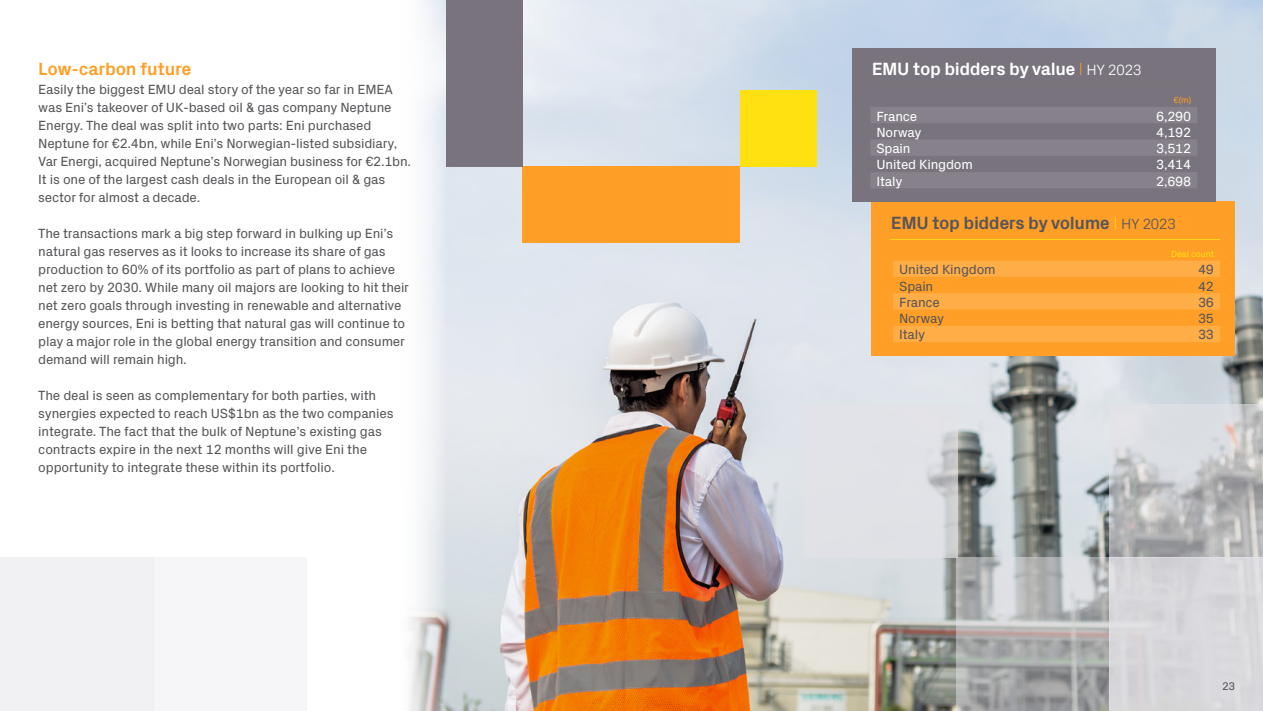
<style>
.page{position:relative;width:1263px;height:711px;background:#fff}
.page>*{position:absolute;margin:0;border:0;box-sizing:border-box;transform-origin:0 0}
._02_Sub_Head{font:700 18px "Px Grotesk";letter-spacing:-.025em;color:#575559}
.Table_heading{font:700 18px "Px Grotesk";letter-spacing:-.025em;color:#fff}
._02_Sub_Head-2{font:700 18px "Px Grotesk";letter-spacing:-.015em;color:#ff9f27}
._03_Body_Copy{font:13.5px/18px "Px Grotesk";letter-spacing:-.015em;color:#575559}
.Table_top_5{font:13.5px "Px Grotesk";letter-spacing:-.015em;color:#fff}
.Table_top_5-2{font:13.5px "Px Grotesk";letter-spacing:-.015em;color:#575559}
.t1{font:11.25px "Px Grotesk";color:#575559}
.Table_top_5-3{font:9px "Px Grotesk";letter-spacing:-.015em;color:#ffe010}
.Table_top_5-4{font:9px "Px Grotesk";color:#ff9f27}
.s1{font-weight:300;color:#ff9f27}
.s2{font-weight:300;font-size:15px}
.s3{font-weight:300;color:#ffe010}
</style>
<div class="page">
<img style="left:447px;top:0;width:816px;height:710px">
<svg style="left:409px;top:0;width:38px;height:710px;fill:#f2f4f7"></svg>
<svg style="left:957px;top:557px;width:153px;height:153px;background:#afb0b1"></svg>
<div style="left:804px;top:404px;width:153px;height:153px;background:#e4e3e8"></div>
<div style="left:1110px;top:557px;width:153px;height:153px;background:#d8d7db"></div>
<svg style="left:1110px;top:404px;width:153px;height:153px;background:#c3c4c6"></svg>
<div style="left:153px;top:557px;width:153px;height:153px;background:#f6f6f8"></div>
<div style="left:0;top:557px;width:153px;height:153px;background:#f1f1f3"></div>
<div style="left:852px;top:48px;width:363px;height:41px;background:#78737d"></div>
<div style="left:871px;top:202px;width:363px;height:38px;background:#ff9f27"></div>
<hr style="left:890px;top:239px;width:330px;height:1px;background:#ffe010">
<hr style="left:871px;top:86px;width:326px;height:1px;background:#ff9f27">
<div style="left:852px;top:87px;width:363px;height:115px;background:#78737d"></div>
<svg style="left:871px;top:107px;width:326px;height:81px"></svg>
<div style="left:871px;top:240px;width:363px;height:115px;background:#ff9f27"></div>
<svg style="left:893px;top:261px;width:327px;height:81px"></svg>
<div style="left:523px;top:166px;width:217px;height:77px;background:#ff9f27"></div>
<div style="left:446px;top:0;width:77px;height:166px;background:#78737d"></div>
<div style="left:740px;top:90px;width:76px;height:76px;background:#ffe010"></div>
<p class="_02_Sub_Head-2" style="left:38px;top:56px;width:155px">Low-carbon future</p>
<p class="Table_heading" style="left:872px;top:56px;width:271px">EMU top bidders by value <span class="s1">I</span> <span class="s2">HY 2023</span></p>
<p class="_03_Body_Copy" style="left:38px;top:79px;width:374px">Easily the biggest EMU deal story of the year so far in EMEA was Eni’s takeover of UK-based oil &amp; gas company Neptune Energy. The deal was split into two parts: Eni purchased Neptune for €2.4bn, while Eni’s Norwegian-listed subsidiary, Var Energi, acquired Neptune’s Norwegian business for €2.1bn.<br>It is one of the largest cash deals in the European oil &amp; gas sector for almost a decade.</p>
<p class="_03_Body_Copy" style="left:38px;top:223px;width:372px">The transactions mark a big step forward in bulking up Eni’s natural gas reserves as it looks to increase its share of gas production to 60% of its portfolio as part of plans to achieve net zero by 2030. While many oil majors are looking to hit their net zero goals through investing in renewable and alternative energy sources, Eni is betting that natural gas will continue to play a major role in the global energy transition and consumer demand will remain high.</p>
<p class="_03_Body_Copy" style="left:38px;top:385px;width:357px">The deal is seen as complementary for both parties, with synergies expected to reach US$1bn as the two companies integrate. The fact that the bulk of Neptune’s existing gas contracts expire in the next 12 months will give Eni the opportunity to integrate these within its portfolio.</p>
<p class="Table_top_5-4" style="left:1173px;top:94px;width:19px">€(m)</p>
<p class="Table_top_5" style="left:876px;top:106px;width:42px">France</p>
<p class="Table_top_5" style="left:1156px;top:106px;width:37px">6,290</p>
<p class="Table_top_5" style="left:876px;top:122px;width:47px">Norway</p>
<p class="Table_top_5" style="left:1156px;top:122px;width:37px">4,192</p>
<p class="Table_top_5" style="left:876px;top:139px;width:36px">Spain</p>
<p class="Table_top_5" style="left:1156px;top:139px;width:37px">3,512</p>
<p class="Table_top_5" style="left:876px;top:155px;width:98px">United Kingdom</p>
<p class="Table_top_5" style="left:1156px;top:155px;width:37px">3,414</p>
<p class="Table_top_5" style="left:876px;top:171px;width:27px">Italy</p>
<p class="Table_top_5" style="left:1156px;top:171px;width:37px">2,698</p>
<p class="_02_Sub_Head" style="left:891px;top:210px;width:287px">EMU top bidders by volume <span class="s3">I</span> <span class="s2">HY 2023</span></p>
<p class="Table_top_5-3" style="left:1171px;top:247px;width:44px">Deal count</p>
<p class="Table_top_5-2" style="left:899px;top:260px;width:98px">United Kingdom</p>
<p class="Table_top_5-2" style="left:1198px;top:260px;width:17px">49</p>
<p class="Table_top_5-2" style="left:899px;top:276px;width:36px">Spain</p>
<p class="Table_top_5-2" style="left:1198px;top:276px;width:17px">42</p>
<p class="Table_top_5-2" style="left:899px;top:292px;width:42px">France</p>
<p class="Table_top_5-2" style="left:1198px;top:292px;width:17px">36</p>
<p class="Table_top_5-2" style="left:899px;top:308px;width:47px">Norway</p>
<p class="Table_top_5-2" style="left:1198px;top:308px;width:17px">35</p>
<p class="Table_top_5-2" style="left:899px;top:325px;width:27px">Italy</p>
<p class="Table_top_5-2" style="left:1198px;top:325px;width:17px">33</p>
<p class="t1" style="left:1222px;top:677px;width:15px">23</p>
</div>
